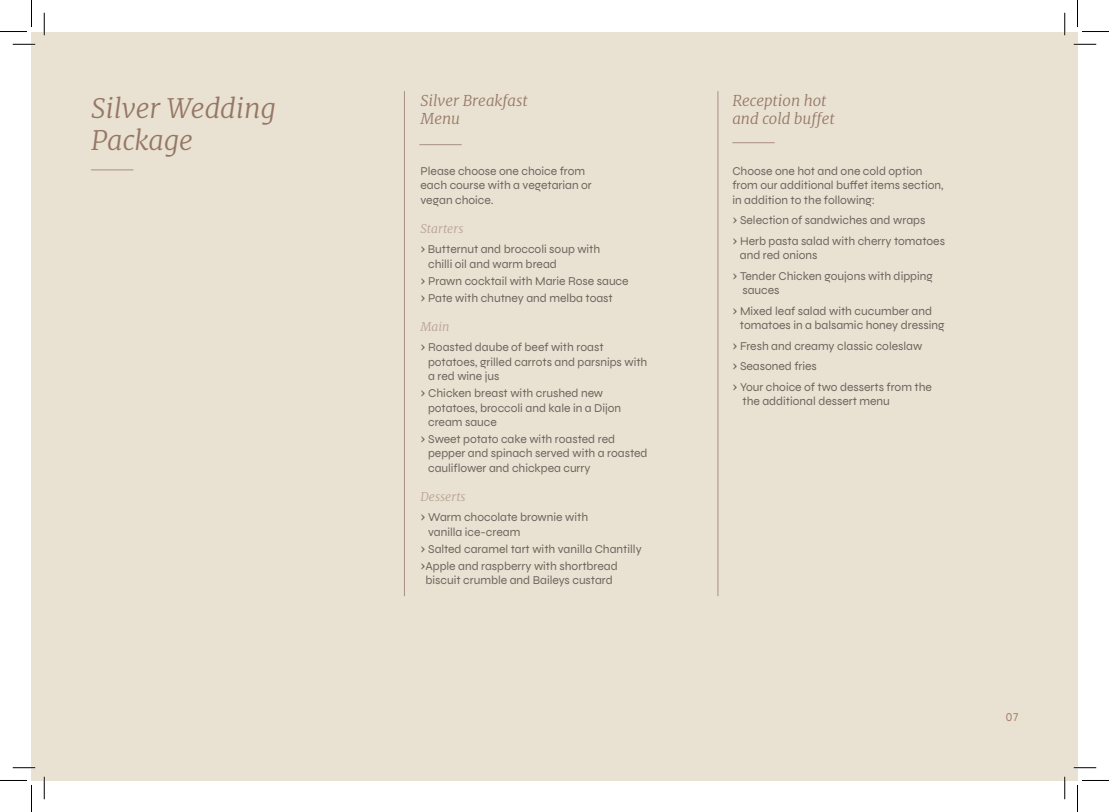
<style>
.page{position:relative;width:1109px;height:812px;background:#fff}
.page>*{position:absolute;margin:0;border:0;box-sizing:border-box;transform-origin:0 0}
.t1{font:italic 300 27px/32.4px "Merriweather";color:#957764}
.t2{font:italic 300 15px/18px "Merriweather";color:#957764}
.t3{font:12px/14.4px "Syne";color:#1a110f}
.t4{font:italic 300 12px "Merriweather";color:#957764}
.t5{font:12px "Syne";color:#a18069}
.s1{font-family:"Merriweather"}
</style>
<div class="page">
<div style="left:32px;top:32px;width:1045px;height:748px;background:#e9e1d2"></div>
<hr style="left:91px;top:170px;width:42px;height:1px;background:#a88f80">
<hr style="left:419px;top:144px;width:43px;height:1px;background:#a88f80">
<hr style="left:732px;top:142px;width:43px;height:1px;background:#a88f80">
<hr style="left:404px;top:91px;width:1px;height:505px;background:#a88f80">
<hr style="left:718px;top:91px;width:1px;height:505px;background:#a88f80">
<hr style="left:13px;top:43px;width:22px;height:2px;background:#fff">
<hr style="left:1074px;top:43px;width:22px;height:2px;background:#fff">
<hr style="left:13px;top:766px;width:22px;height:2px;background:#fff">
<hr style="left:1074px;top:766px;width:22px;height:2px;background:#fff">
<hr style="left:43px;top:13px;width:2px;height:22px;background:#fff">
<hr style="left:43px;top:776px;width:2px;height:23px;background:#fff">
<hr style="left:1064px;top:13px;width:2px;height:22px;background:#fff">
<hr style="left:1064px;top:776px;width:2px;height:23px;background:#fff">
<svg style="left:13px;top:44px;width:22px;height:1px"></svg>
<svg style="left:1074px;top:44px;width:22px;height:1px"></svg>
<svg style="left:13px;top:767px;width:22px;height:1px"></svg>
<svg style="left:1074px;top:767px;width:22px;height:1px"></svg>
<svg style="left:44px;top:13px;width:1px;height:22px"></svg>
<svg style="left:44px;top:776px;width:1px;height:23px"></svg>
<svg style="left:1064px;top:13px;width:1px;height:22px"></svg>
<svg style="left:1064px;top:776px;width:1px;height:23px"></svg>
<svg style="left:0;top:0;width:32px;height:32px"></svg>
<svg style="left:0;top:780px;width:32px;height:31px"></svg>
<svg style="left:1077px;top:0;width:32px;height:32px"></svg>
<svg style="left:1077px;top:780px;width:32px;height:31px"></svg>
<h1 class="t1" style="left:91px;top:94px;width:186px">Silver Wedding<br>Package</h1>
<p class="t2" style="left:421px;top:92px;width:109px">Silver Breakfast<br>Menu</p>
<p class="t2" style="left:732px;top:92px;width:104px">Reception hot and cold buffet</p>
<p class="t3" style="left:421px;top:165px;width:173px">Please choose one choice from each course with a vegetarian or vegan choice.</p>
<p class="t4" style="left:421px;top:221px;width:44px">Starters</p>
<p class="t3" style="left:428px;top:243px;width:174px;text-indent:-8px"><span class="s1">›</span> Butternut and broccoli soup with chilli oil and warm bread</p>
<p class="t3" style="left:421px;top:273px;width:210px;line-height:17.1px"><span class="s1">›</span> Prawn cocktail with Marie Rose sauce <span class="s1">›</span> Pate with chutney and melba toast</p>
<p class="t4" style="left:421px;top:319px;width:31px">Main</p>
<p class="t3" style="left:428px;top:341px;width:221px;text-indent:-8px"><span class="s1">›</span> Roasted daube of beef with roast potatoes, grilled carrots and parsnips with a red wine jus</p>
<p class="t3" style="left:428px;top:387px;width:195px;text-indent:-8px"><span class="s1">›</span> Chicken breast with crushed new potatoes, broccoli and kale in a Dijon cream sauce</p>
<p class="t3" style="left:428px;top:433px;width:221px;text-indent:-8px"><span class="s1">›</span> Sweet potato cake with roasted red pepper and spinach served with a roasted cauliflower and chickpea curry</p>
<p class="t4" style="left:421px;top:489px;width:47px">Desserts</p>
<p class="t3" style="left:428px;top:511px;width:162px;text-indent:-8px"><span class="s1">›</span> Warm chocolate brownie with vanilla ice-cream</p>
<p class="t3" style="left:421px;top:541px;width:223px;line-height:17.1px"><span class="s1">›</span> Salted caramel tart with vanilla Chantilly <span class="s1">›</span>Apple and raspberry with shortbread</p>
<p class="t3" style="left:426px;top:574px;width:189px">biscuit crumble and Baileys custard</p>
<p class="t3" style="left:732px;top:165px;width:213px">Choose one hot and one cold option from our additional buffet items section, in addition to the following:</p>
<p class="t3" style="left:732px;top:211px;width:214px;line-height:20.5px"><span class="s1">›</span> Selection of sandwiches and wraps<br><span class="s1">›</span> Herb pasta salad with cherry tomatoes</p>
<p class="t3" style="left:732px;top:246px;width:202px;line-height:20.5px;text-indent:8px">and red onions<br><span class="s1">›</span> Tender Chicken goujons with dipping</p>
<p class="t3" style="left:732px;top:281px;width:201px;line-height:20.5px;text-indent:10px">sauces<br><span class="s1">›</span> Mixed leaf salad with cucumber and</p>
<p class="t3" style="left:732px;top:316px;width:214px;line-height:20.5px;text-indent:8px">tomatoes in a balsamic honey dressing <span class="s1">›</span> Fresh and creamy classic coleslaw<br><span class="s1">›</span> Seasoned fries<br><span class="s1">›</span> Your choice of two desserts from the</p>
<p class="t3" style="left:742px;top:395px;width:149px">the additional dessert menu</p>
<p class="t5" style="left:1006px;top:709px;width:15px">07</p>
</div>
